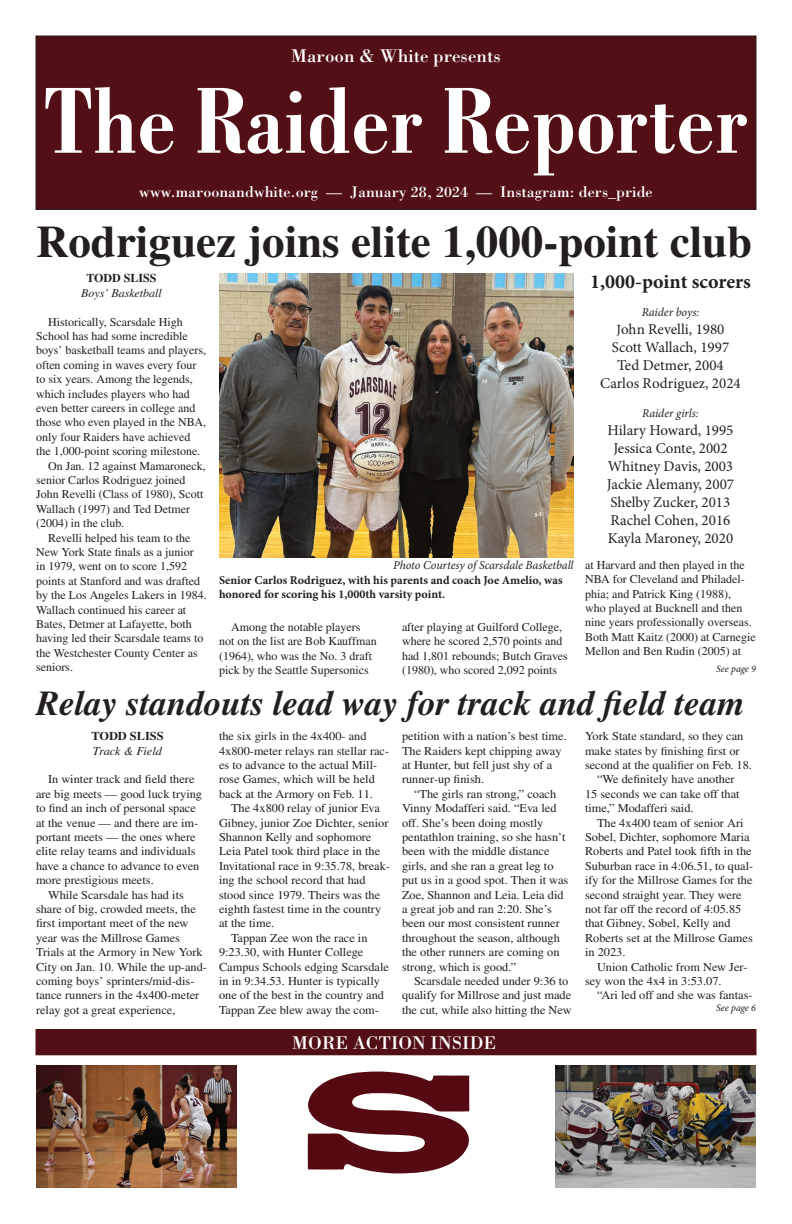
<style>
.page{position:relative;width:792px;height:1224px;background:#fff}
.page>*{position:absolute;margin:0;border:0;box-sizing:border-box;transform-origin:0 0}
.t1{font:700 condensed 100px "Bodoni";color:#fff}
.t2{font:700 45px "Times";color:#231f20}
.t3{font:italic 700 35px "Times";color:#231f20}
.t4{font:700 20px "Minion Pro";color:#231f20}
.t5{font:19px "Bodoni";color:#fff}
.t6{font:16px "Bodoni";color:#fff}
.t7{font:15px/18px "Minion Pro";color:#231f20;text-align:center}
.t8{font:12px/14.4px "Times";color:#231f20}
.t9{font:700 12px/14.4px "Minion Pro";color:#231f20}
.t10{font:italic 12px "Minion Pro";letter-spacing:-.005em;color:#231f20}
.t11{font:italic 12px "Times";color:#231f20}
.t12{font:700 12px "Times";color:#231f20}
.t13{font:italic 10px "Minion Pro";letter-spacing:-.005em;color:#231f20}
.s1{font-size:14px}
</style>
<div class="page">
<div style="left:36px;top:36px;width:720px;height:174px;background:#520f15"></div>
<img style="left:220px;top:273px;width:354px;height:284px">
<svg style="left:36px;top:1029px;width:720px;height:159px"></svg>
<img style="left:556px;top:1066px;width:200px;height:122px">
<h3 class="t5" style="left:291px;top:44px;width:211px">Maroon &amp; White presents</h3>
<h1 class="t1" style="left:43px;top:66px;width:707px">The Raider Reporter</h1>
<h3 class="t6" style="left:139px;top:182px;width:515px">www.maroonandwhite.org — January 28, 2024 — Instagram: ders_pride</h3>
<h2 class="t2" style="left:36px;top:215px;width:718px">Rodriguez joins elite 1,000-point club</h2>
<p class="t12" style="left:86px;top:271px;width:72px">TODD SLISS</p>
<p class="t11" style="left:81px;top:286px;width:82px">Boys’ Basketball</p>
<p class="t8" style="left:48px;top:314px;width:136px">Historically, Scarsdale High</p>
<p class="t8" style="left:36px;top:329px;width:153px">School has had some incredible</p>
<p class="t8" style="left:36px;top:343px;width:172px">boys’ basketball teams and players,</p>
<p class="t8" style="left:36px;top:358px;width:162px">often coming in waves every four</p>
<p class="t8" style="left:36px;top:372px;width:158px">to six years. Among the legends,</p>
<p class="t8" style="left:36px;top:386px;width:155px">which includes players who had</p>
<p class="t8" style="left:36px;top:401px;width:161px">even better careers in college and</p>
<p class="t8" style="left:36px;top:415px;width:172px">those who even played in the NBA,</p>
<p class="t8" style="left:36px;top:430px;width:156px">only four Raiders have achieved</p>
<p class="t8" style="left:36px;top:444px;width:166px">the 1,000-point scoring milestone.</p>
<p class="t8" style="left:48px;top:458px;width:159px">On Jan. 12 against Mamaroneck,</p>
<p class="t8" style="left:36px;top:473px;width:151px">senior Carlos Rodriguez joined</p>
<p class="t8" style="left:36px;top:487px;width:169px">John Revelli (Class of 1980), Scott</p>
<p class="t8" style="left:36px;top:502px;width:156px">Wallach (1997) and Ted Detmer</p>
<p class="t8" style="left:36px;top:516px;width:90px">(2004) in the club.</p>
<p class="t8" style="left:48px;top:530px;width:144px">Revelli helped his team to the</p>
<p class="t8" style="left:36px;top:545px;width:159px">New York State finals as a junior</p>
<p class="t8" style="left:36px;top:559px;width:153px">in 1979, went on to score 1,592</p>
<p class="t8" style="left:36px;top:574px;width:166px">points at Stanford and was drafted</p>
<p class="t8" style="left:36px;top:588px;width:172px">by the Los Angeles Lakers in 1984.</p>
<p class="t8" style="left:36px;top:602px;width:152px">Wallach continued his career at</p>
<p class="t8" style="left:36px;top:617px;width:157px">Bates, Detmer at Lafayette, both</p>
<p class="t8" style="left:36px;top:631px;width:169px">having led their Scarsdale teams to</p>
<p class="t8" style="left:36px;top:646px;width:163px">the Westchester County Center as</p>
<p class="t8" style="left:36px;top:660px;width:38px">seniors.</p>
<h3 class="t4" style="left:590px;top:267px;width:162px">1,000-point scorers</h3>
<p class="t10" style="left:642px;top:304px;width:59px">Raider boys:</p>
<p class="t7" style="left:600px;top:321px;width:142px"><span class="s1">J</span>ohn Revelli, 1980<br>Scott Wallach, 1997<br>Ted Detmer, 2004<br>Carlos Rodriguez, 2024</p>
<p class="t10" style="left:642px;top:405px;width:58px">Raider girls:</p>
<p class="t7" style="left:607px;top:421px;width:129px">Hilary Howard, 1995<br>Jessica Conte, 2002<br>Whitney Davis, 2003<br>Jackie Alemany, 2007<br>Shelby Zucker, 2013<br>Rachel Cohen, 2016<br>Kayla Maroney, 2020</p>
<p class="t10" style="left:393px;top:557px;width:182px">Photo Courtesy of Scarsdale Basketball</p>
<p class="t9" style="left:219px;top:572px;width:345px">Senior Carlos Rodriguez, with his parents and coach Joe Amelio, was honored for scoring his 1,000th varsity point.</p>
<p class="t8" style="left:585px;top:558px;width:172px">at Harvard and then played in the<br>NBA for Cleveland and Philadel&shy;phia; and Patrick King (1988),<br>who played at Bucknell and then nine years professionally overseas.<br>Both Matt Kaitz (2000) at Carnegie<br>Mellon and Ben Rudin (2005) at</p>
<h3 class="t3" style="left:36px;top:682px;width:710px">Relay standouts lead way for track and field team</h3>
<p class="t12" style="left:91px;top:729px;width:74px">TODD SLISS</p>
<p class="t11" style="left:93px;top:744px;width:71px">Track &amp; Field</p>
<p class="t8" style="left:48px;top:772px;width:148px">In winter track and field there</p>
<p class="t8" style="left:36px;top:787px;width:168px">are big meets — good luck trying</p>
<p class="t8" style="left:36px;top:801px;width:161px">to find an inch of personal space</p>
<p class="t8" style="left:36px;top:815px;width:164px">at the venue — and there are im-</p>
<p class="t8" style="left:36px;top:830px;width:161px">portant meets — the ones where</p>
<p class="t8" style="left:36px;top:844px;width:161px">elite relay teams and individuals</p>
<p class="t8" style="left:36px;top:859px;width:165px">have a chance to advance to even</p>
<p class="t8" style="left:36px;top:873px;width:119px">more prestigious meets.</p>
<p class="t8" style="left:48px;top:887px;width:137px">While Scarsdale has had its</p>
<p class="t8" style="left:36px;top:902px;width:161px">share of big, crowded meets, the</p>
<p class="t8" style="left:36px;top:916px;width:154px">first important meet of the new</p>
<p class="t8" style="left:36px;top:931px;width:146px">year was the Millrose Games</p>
<p class="t8" style="left:36px;top:945px;width:168px">Trials at the Armory in New York</p>
<p class="t8" style="left:36px;top:959px;width:172px">City on Jan. 10. While the up-and-</p>
<p class="t8" style="left:36px;top:974px;width:160px">coming boys’ sprinters/mid-dis-</p>
<p class="t8" style="left:36px;top:988px;width:165px">tance runners in the 4x400-meter</p>
<p class="t8" style="left:36px;top:1003px;width:141px">relay got a great experience,</p>
<p class="t8" style="left:219px;top:620px;width:159px;text-indent:12px">Among the notable players not on the list are Bob Kauffman (1964), who was the No. 3 draft pick by the Seattle Supersonics</p>
<p class="t8" style="left:402px;top:620px;width:167px">after playing at Guilford College, where he scored 2,570 points and had 1,801 rebounds; Butch Graves (1980), who scored 2,092 points</p>
<p class="t13" style="left:716px;top:662px;width:41px">See page 9</p>
<p class="t8" style="left:219px;top:729px;width:172px">the six girls in the 4x400- and<br>4x800-meter relays ran stellar rac&shy;es to advance to the actual Mill&shy;rose Games, which will be held back at the Armory on Feb. 11.</p>
<p class="t8" style="left:231px;top:801px;width:151px">The 4x800 relay of junior Eva</p>
<p class="t8" style="left:219px;top:815px;width:171px">Gibney, junior Zoe Dichter, senior</p>
<p class="t8" style="left:219px;top:830px;width:154px">Shannon Kelly and sophomore</p>
<p class="t8" style="left:219px;top:844px;width:163px">Leia Patel took third place in the</p>
<p class="t8" style="left:219px;top:859px;width:172px">Invitational race in 9:35.78, break-</p>
<p class="t8" style="left:219px;top:873px;width:148px">ing the school record that had</p>
<p class="t8" style="left:219px;top:887px;width:163px">stood since 1979. Theirs was the</p>
<p class="t8" style="left:219px;top:902px;width:164px">eighth fastest time in the country</p>
<p class="t8" style="left:219px;top:916px;width:57px">at the time.</p>
<p class="t8" style="left:231px;top:931px;width:138px">Tappan Zee won the race in</p>
<p class="t8" style="left:219px;top:945px;width:146px">9:23.30, with Hunter College</p>
<p class="t8" style="left:219px;top:959px;width:171px">Campus Schools edging Scarsdale</p>
<p class="t8" style="left:219px;top:974px;width:163px">in in 9:34.53. Hunter is typically</p>
<p class="t8" style="left:219px;top:988px;width:167px">one of the best in the country and</p>
<p class="t8" style="left:219px;top:1003px;width:162px">Tappan Zee blew away the com-</p>
<p class="t8" style="left:402px;top:729px;width:166px">petition with a nation’s best time.<br>The Raiders kept chipping away at Hunter, but fell just shy of a runner-up finish.</p>
<p class="t8" style="left:402px;top:787px;width:168px;text-indent:12px">“The girls ran strong,” coach<br>Vinny Modafferi said. “Eva led off. She’s been doing mostly pentathlon training, so she hasn’t been with the middle distance girls, and she ran a great leg to put us in a good spot. Then it was<br>Zoe, Shannon and Leia. Leia did a great job and ran 2:20. She’s been our most consistent runner throughout the season, although the other runners are coming on strong, which is good.”</p>
<p class="t8" style="left:402px;top:974px;width:171px;text-indent:12px">Scarsdale needed under 9:36 to qualify for Millrose and just made the cut, while also hitting the New</p>
<p class="t8" style="left:585px;top:729px;width:160px">York State standard, so they can</p>
<p class="t8" style="left:585px;top:743px;width:156px">make states by finishing first or</p>
<p class="t8" style="left:585px;top:758px;width:169px">second at the qualifier on Feb. 18.</p>
<p class="t8" style="left:597px;top:772px;width:139px">“We definitely have another</p>
<p class="t8" style="left:585px;top:787px;width:156px">15 seconds we can take off that</p>
<p class="t8" style="left:585px;top:801px;width:110px">time,” Modafferi said.</p>
<p class="t8" style="left:597px;top:815px;width:148px">The 4x400 team of senior Ari</p>
<p class="t8" style="left:585px;top:830px;width:166px">Sobel, Dichter, sophomore Maria</p>
<p class="t8" style="left:585px;top:844px;width:168px">Roberts and Patel took fifth in the</p>
<p class="t8" style="left:585px;top:859px;width:170px">Suburban race in 4:06.51, to qual-</p>
<p class="t8" style="left:585px;top:873px;width:169px">ify for the Millrose Games for the</p>
<p class="t8" style="left:585px;top:887px;width:158px">second straight year. They were</p>
<p class="t8" style="left:585px;top:902px;width:158px">not far off the record of 4:05.85</p>
<p class="t8" style="left:585px;top:916px;width:147px">that Gibney, Sobel, Kelly and</p>
<p class="t8" style="left:585px;top:931px;width:169px">Roberts set at the Millrose Games</p>
<p class="t8" style="left:585px;top:945px;width:42px">in 2023.</p>
<p class="t8" style="left:597px;top:959px;width:152px">Union Catholic from New Jer-</p>
<p class="t8" style="left:585px;top:974px;width:138px">sey won the 4x4 in 3:53.07.</p>
<p class="t8" style="left:597px;top:988px;width:157px">“Ari led off and she was fantas-</p>
<p class="t13" style="left:716px;top:1001px;width:41px">See page 6</p>
<h3 class="t5" style="left:292px;top:1031px;width:205px">MORE ACTION INSIDE</h3>
</div>
